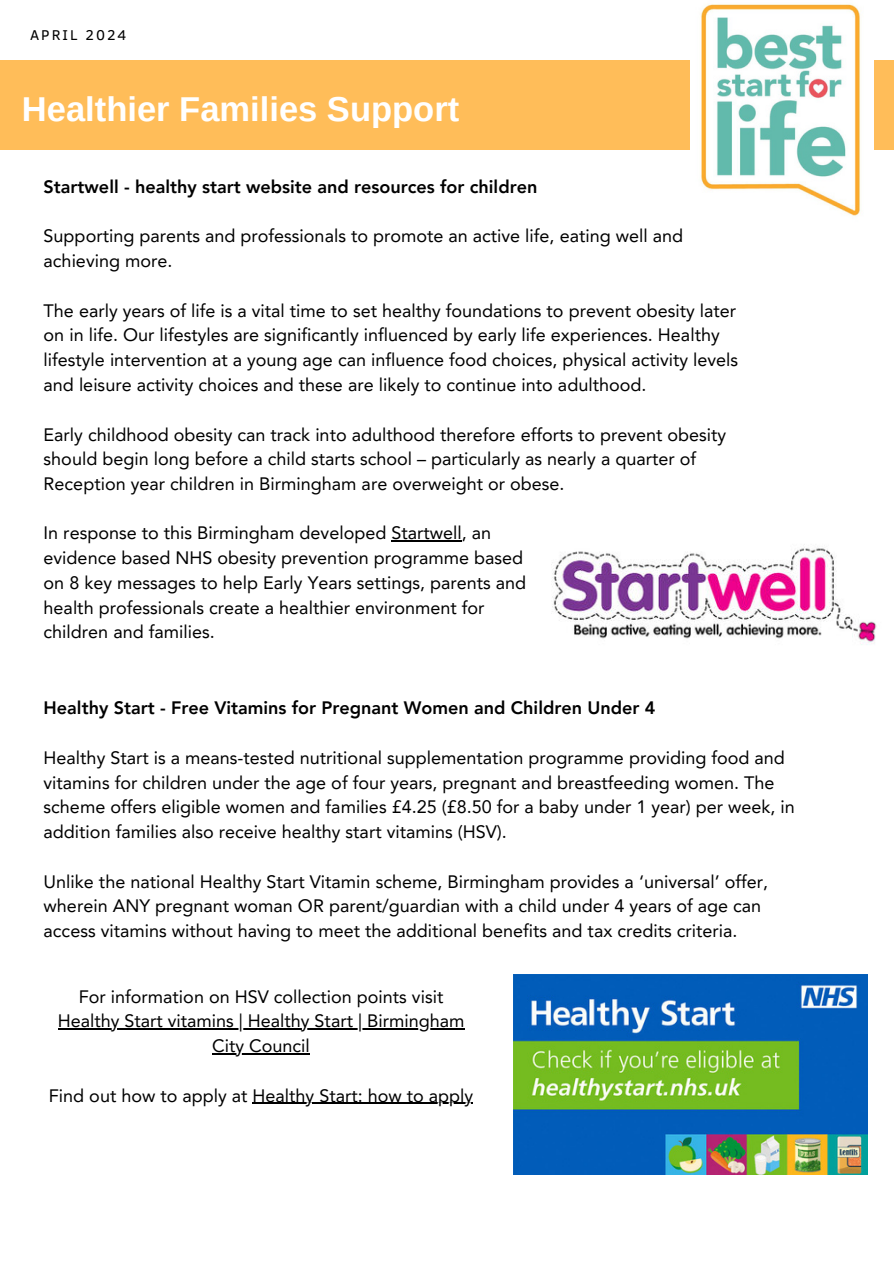
<style>
.page{position:relative;width:894px;height:1264px;background:#fff}
.page>*{position:absolute;margin:0;border:0;box-sizing:border-box;transform-origin:0 0}
.t1{font:700 34.5px "Arimo";color:#fff}
.t2{font:18px/24.8px "Avenir LT Pro";color:#000}
.t3{font:800 18px "Avenir LT Pro";color:#000}
.t4{font:14.55px "Clear Sans";letter-spacing:.14em;color:#000}
</style>
<div class="page">
<div style="left:0;top:60px;width:893px;height:89px;background:#ffbd59"></div>
<img style="left:690px;top:4px;width:183px;height:212px">
<img style="left:551px;top:544px;width:326px;height:101px">
<img style="left:513px;top:974px;width:354px;height:199px">
<hr style="left:391px;top:540px;width:70px;height:1px;background:#000">
<hr style="left:58px;top:1028px;width:406px;height:1px;background:#000">
<hr style="left:212px;top:1053px;width:98px;height:1px;background:#000">
<hr style="left:252px;top:1102px;width:221px;height:1px;background:#000">
<p class="t4" style="left:30px;top:25px;width:98px">APRIL 2024</p>
<h1 class="t1" style="left:22px;top:85px;width:438px">Healthier Families Support</h1>
<p class="t3" style="left:44px;top:176px;width:495px">Startwell - healthy start website and resources for children</p>
<p class="t2" style="left:44px;top:224px;width:640px">Supporting parents and professionals to promote an active life, eating well and achieving more.</p>
<p class="t2" style="left:44px;top:298px;width:696px">The early years of life is a vital time to set healthy foundations to prevent obesity later on in life. Our lifestyles are significantly influenced by early life experiences. Healthy lifestyle intervention at a young age can influence food choices, physical activity levels and leisure activity choices and these are likely to continue into adulthood.</p>
<p class="t2" style="left:44px;top:422px;width:684px">Early childhood obesity can track into adulthood therefore efforts to prevent obesity should begin long before a child starts school – particularly as nearly a quarter of<br>Reception year children in Birmingham are overweight or obese.</p>
<p class="t2" style="left:44px;top:520px;width:484px">In response to this Birmingham developed Startwell, an evidence based NHS obesity prevention programme based on 8 key messages to help Early Years settings, parents and health professionals create a healthier environment for children and families.</p>
<p class="t3" style="left:44px;top:697px;width:613px">Healthy Start - Free Vitamins for Pregnant Women and Children Under 4</p>
<p class="t2" style="left:44px;top:745px;width:752px">Healthy Start is a means-tested nutritional supplementation programme providing food and vitamins for children under the age of four years, pregnant and breastfeeding women. The scheme offers eligible women and families £4.25 (£8.50 for a baby under 1 year) per week, in addition families also receive healthy start vitamins (HSV).</p>
<p class="t2" style="left:44px;top:868px;width:725px">Unlike the national Healthy Start Vitamin scheme, Birmingham provides a ‘universal’ offer, wherein ANY pregnant woman OR parent/guardian with a child under 4 years of age can access vitamins without having to meet the additional benefits and tax credits criteria.</p>
<p class="t2" style="left:58px;top:983px;width:408px;text-align:center">For information on HSV collection points visit<br>Healthy Start vitamins | Healthy Start | Birmingham<br>City Council</p>
<p class="t2" style="left:49px;top:1082px;width:425px">Find out how to apply at Healthy Start: how to apply</p>
</div>
